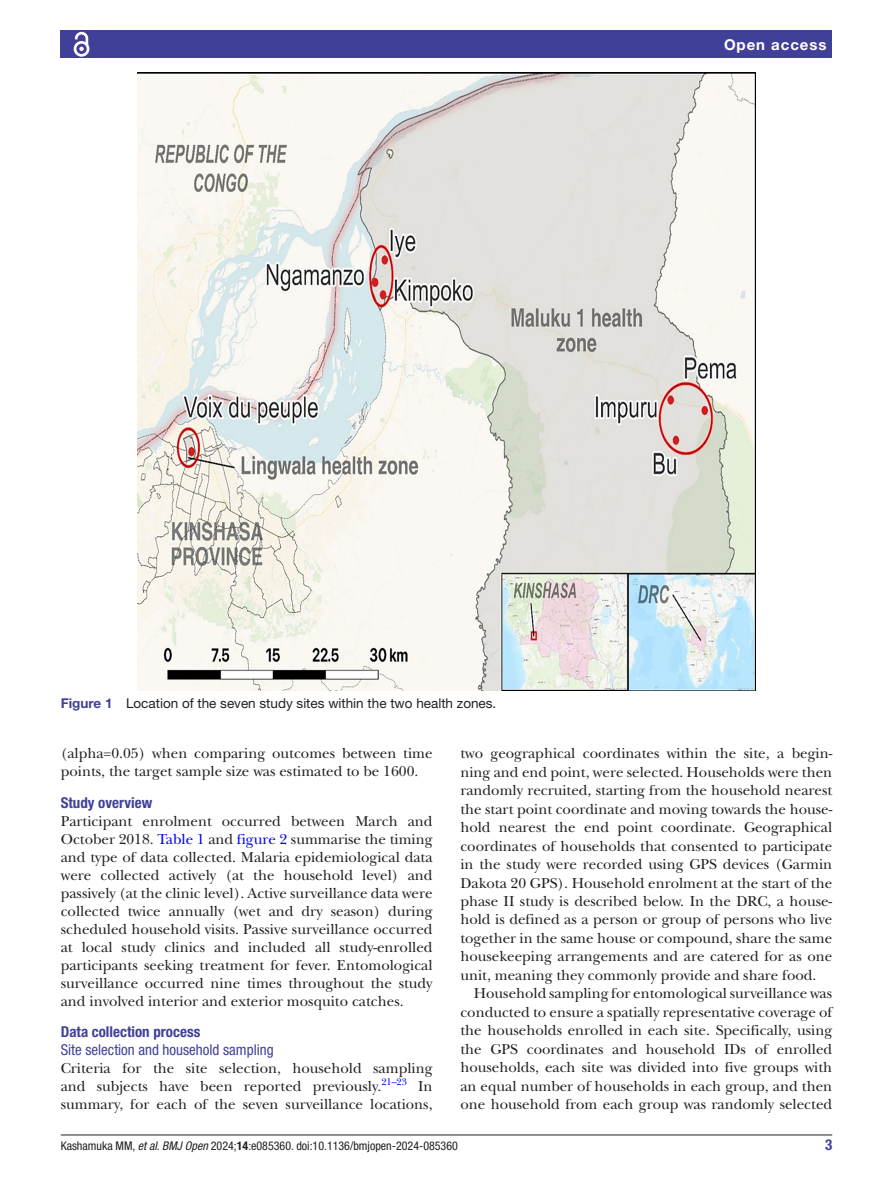
<style>
.page{position:relative;width:893px;height:1191px;background:#fff}
.page>*{position:absolute;margin:0;border:0;box-sizing:border-box;transform-origin:0 0}
.t1{font:15px/18.5px "New Baskerville";color:#231f20;text-align:justify}
.t2{font:700 condensed 15px "Helvetica Neue LT Std";color:#414099}
.t3{font:condensed 15px "Helvetica Neue LT Std";color:#414099}
.t4{font:700 15px "Helvetica Neue LT Std";letter-spacing:.065em;color:#fff}
.t5{font:13.5px "Helvetica Neue LT Std";color:#231f20}
.t6{font:condensed 12px "Helvetica Neue LT Std";color:#231f20}
.t7{font:9.9px "New Baskerville";color:#00f}
.s1{font-weight:700;color:#414099}
.s2{color:#00f}
.s3{font-style:italic}
.s4{font-weight:700}
</style>
<div class="page">
<hr style="left:61px;top:1134px;width:771px;height:1px;background:#231f20">
<div style="left:61px;top:31px;width:771px;height:27px;background:#414099"></div>
<svg style="left:73px;top:31px;width:17px;height:26px"></svg>
<img style="left:138px;top:73px;width:617px;height:617px">
<p class="t4" style="left:724px;top:35px;width:104px">Open access</p>
<p class="t5" style="left:61px;top:695px;width:437px"><span class="s1">Figure 1</span> Location of the seven study sites within the two health zones.</p>
<p class="t1" style="left:61px;top:744px;width:373px;line-height:18px">(alpha=0.05) when comparing outcomes between time points, the target sample size was estimated to be 1600.</p>
<p class="t2" style="left:61px;top:793px;width:93px">Study overview</p>
<p class="t1" style="left:61px;top:812px;width:373px;line-height:18px">Participant enrolment occurred between March and October 2018. <span class="s2">Table 1</span> and <span class="s2">figure 2</span> summarise the timing and type of data collected. Malaria epidemiological data were collected actively (at the household level) and passively (at the clinic level). Active surveillance data were collected twice annually (wet and dry season) during scheduled household visits. Passive surveillance occurred at local study clinics and included all study-enrolled participants seeking treatment for fever. Entomological surveillance occurred nine times throughout the study and involved interior and exterior mosquito catches.</p>
<p class="t2" style="left:61px;top:1023px;width:141px">Data collection process</p>
<p class="t3" style="left:61px;top:1041px;width:214px">Site selection and household sampling</p>
<p class="t1" style="left:61px;top:1059px;width:373px;line-height:18px">Criteria for the site selection, household sampling and subjects have been reported previously.</p>
<p class="t7" style="left:381px;top:1075px;width:27px">21–23</p>
<p class="t1" style="left:61px;top:1077px;width:373px;line-height:18px;text-align:right">In<br>summary, for each of the seven surveillance locations,</p>
<p class="t1" style="left:460px;top:744px;width:373px">two geographical coordinates within the site, a begin&shy;ning and end point, were selected. Households were then randomly recruited, starting from the household nearest the start point coordinate and moving towards the house&shy;hold nearest the end point coordinate. Geographical coordinates of households that consented to participate in the study were recorded using GPS devices (Garmin Dakota 20 GPS). Household enrolment at the start of the phase II study is described below. In the DRC, a house&shy;hold is defined as a person or group of persons who live together in the same house or compound, share the same housekeeping arrangements and are catered for as one unit, meaning they commonly provide and share food.</p>
<p class="t1" style="left:460px;top:984px;width:373px;text-indent:14px">Household sampling for entomological surveillance was conducted to ensure a spatially representative coverage of the households enrolled in each site. Specifically, using the GPS coordinates and household IDs of enrolled households, each site was divided into five groups with an equal number of households in each group, and then one household from each group was randomly selected</p>
<p class="t6" style="left:61px;top:1138px;width:399px">Kashamuka MM, <span class="s3">et al</span>. <span class="s3">BMJ Open</span> 2024;<span class="s4">14</span>:e085360. doi:10.1136/bmjopen-2024-085360</p>
<p class="t2" style="left:825px;top:1135px;width:9px">3</p>
</div>
